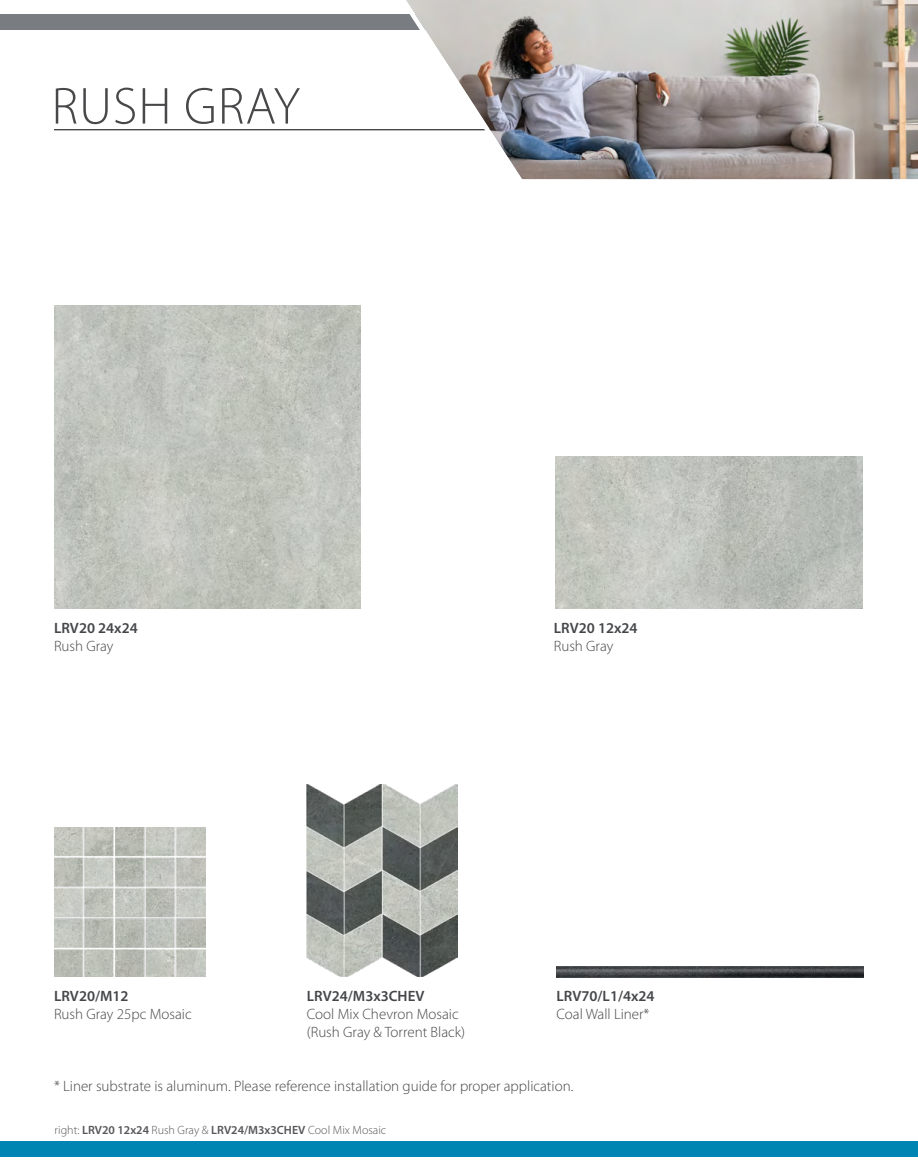
<style>
.page{position:relative;width:918px;height:1175px;background:#fff}
.page>*{position:absolute;margin:0;border:0;box-sizing:border-box;transform-origin:0 0}
.t1{font:300 52.5px "Myriad Pro";letter-spacing:.02em;color:#48484a}
.t2{font:300 15px/18px "Myriad Pro";color:#454649}
.t3{font:600 15px "Myriad Pro";color:#454649}
.t4{font:300 12px "Myriad Pro";color:#55555a}
.s1{font-weight:600}
</style>
<div class="page">
<div style="left:0;top:14px;width:443px;height:15px;background:#797d82"></div>
<hr style="left:54px;top:129px;width:810px;height:1px;background:#000">
<img style="left:385px;top:0;width:533px;height:180px">
<div style="left:0;top:1141px;width:918px;height:15px;background:#0085b3"></div>
<img style="left:555px;top:456px;width:307px;height:153px">
<img style="left:55px;top:827px;width:151px;height:150px">
<img style="left:307px;top:784px;width:151px;height:193px">
<img style="left:54px;top:306px;width:307px;height:303px">
<img style="left:557px;top:966px;width:307px;height:11px">
<h1 class="t1" style="left:52px;top:74px;width:250px">RUSH GRAY</h1>
<p class="t3" style="left:54px;top:618px;width:85px">LRV20 24x24</p>
<p class="t2" style="left:54px;top:636px;width:61px">Rush Gray</p>
<p class="t3" style="left:554px;top:618px;width:85px">LRV20 12x24</p>
<p class="t2" style="left:554px;top:636px;width:61px">Rush Gray</p>
<p class="t3" style="left:54px;top:986px;width:76px">LRV20/M12</p>
<p class="t2" style="left:54px;top:1004px;width:139px">Rush Gray 25pc Mosaic</p>
<p class="t3" style="left:307px;top:986px;width:119px">LRV24/M3x3CHEV</p>
<p class="t2" style="left:307px;top:1004px;width:160px">Cool Mix Chevron Mosaic (Rush Gray &amp; Torrent Black)</p>
<p class="t3" style="left:557px;top:986px;width:100px">LRV70/L1/4x24</p>
<p class="t2" style="left:557px;top:1004px;width:94px">Coal Wall Liner*</p>
<p class="t2" style="left:54px;top:1077px;width:521px">* Liner substrate is aluminum. Please reference installation guide for proper application.</p>
<p class="t4" style="left:55px;top:1122px;width:333px">right: <span class="s1">LRV20 12x24</span> Rush Gray &amp; <span class="s1">LRV24/M3x3CHEV</span> Cool Mix Mosaic</p>
</div>
